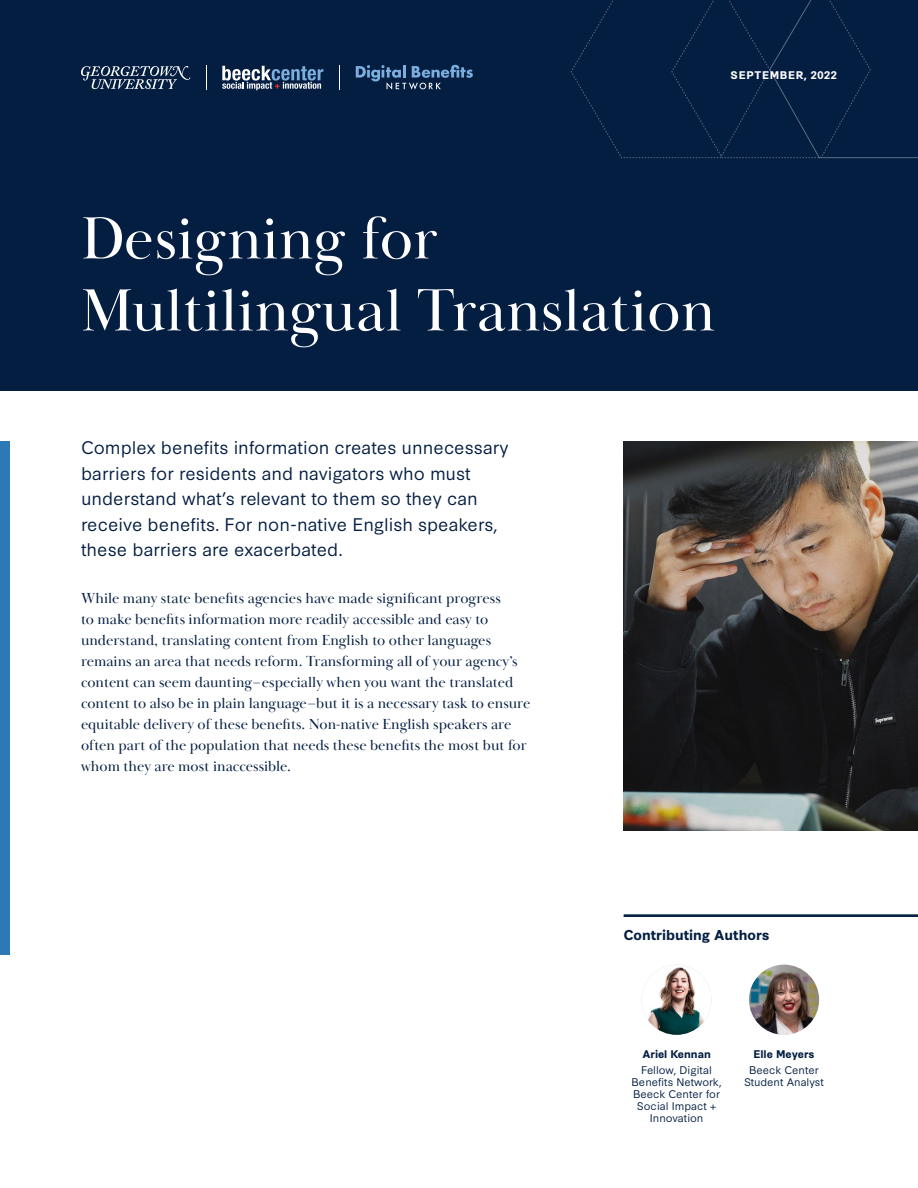
<style>
.page{position:relative;width:918px;height:1188px;background:#fff}
.page>*{position:absolute;margin:0;border:0;box-sizing:border-box;transform-origin:0 0}
.t1{font:61.5px/72px "Baskerville Display PT";color:#fff}
.t2{font:17.25px/25.5px "Synthese";color:#041e42}
.t3{font:15px/21px "Baskerville Display PT";color:#041e42}
.t4{font:700 13.5px "Synthese";color:#041e42}
.t5{font:10.5px/12px "Synthese";color:#041e42;text-align:center}
.t6{font:700 10.5px "Synthese";color:#041e42}
.t7{font:700 10.5px "Synthese";letter-spacing:.06em;color:#fff}
</style>
<div class="page">
<div style="left:0;top:0;width:918px;height:391px;background:#041e42"></div>
<hr style="left:624px;top:914px;width:294px;height:3px;background:#041e42">
<img style="left:642px;top:965px;width:70px;height:70px;border-radius:35px">
<img style="left:749px;top:965px;width:70px;height:70px;border-radius:35px">
<svg style="left:570px;top:0;width:348px;height:159px"></svg>
<div style="left:0;top:441px;width:10px;height:514px;background:#2c79b5"></div>
<img style="left:623px;top:441px;width:295px;height:389px">
<svg style="left:222px;top:66px;width:101px;height:24px"></svg>
<svg style="left:81px;top:66px;width:109px;height:23px"></svg>
<svg style="left:206px;top:65px;width:1px;height:25px"></svg>
<svg style="left:339px;top:65px;width:1px;height:25px"></svg>
<svg style="left:356px;top:65px;width:117px;height:25px"></svg>
<p class="t7" style="left:731px;top:67px;width:108px">SEPTEMBER, 2022</p>
<h1 class="t1" style="left:81px;top:204px;width:636px">Designing for<br>Multilingual Translation</h1>
<p class="t2" style="left:81px;top:433px;width:429px">Complex benefits information creates unnecessary barriers for residents and navigators who must understand what’s relevant to them so they can receive benefits. For non-native English speakers, these barriers are exacerbated.</p>
<p class="t3" style="left:81px;top:588px;width:451px">While many state benefits agencies have made significant progress<br>to make benefits information more readily accessible and easy to understand, translating content from English to other languages remains an area that needs reform. Transforming all of your agency’s content can seem daunting–especially when you want the translated content to also be in plain language–but it is a necessary task to ensure equitable delivery of these benefits. Non-native English speakers are often part of the population that needs these benefits the most but for whom they are most inaccessible.</p>
<p class="t4" style="left:624px;top:924px;width:148px">Contributing Authors</p>
<p class="t6" style="left:642px;top:1046px;width:70px">Ariel Kennan</p>
<p class="t5" style="left:632px;top:1063px;width:92px">Fellow, Digital<br>Benefits Network,<br>Beeck Center for<br>Social Impact +<br>Innovation</p>
<p class="t6" style="left:753px;top:1046px;width:63px">Elle Meyers</p>
<p class="t5" style="left:744px;top:1063px;width:81px">Beeck Center<br>Student Analyst</p>
</div>
